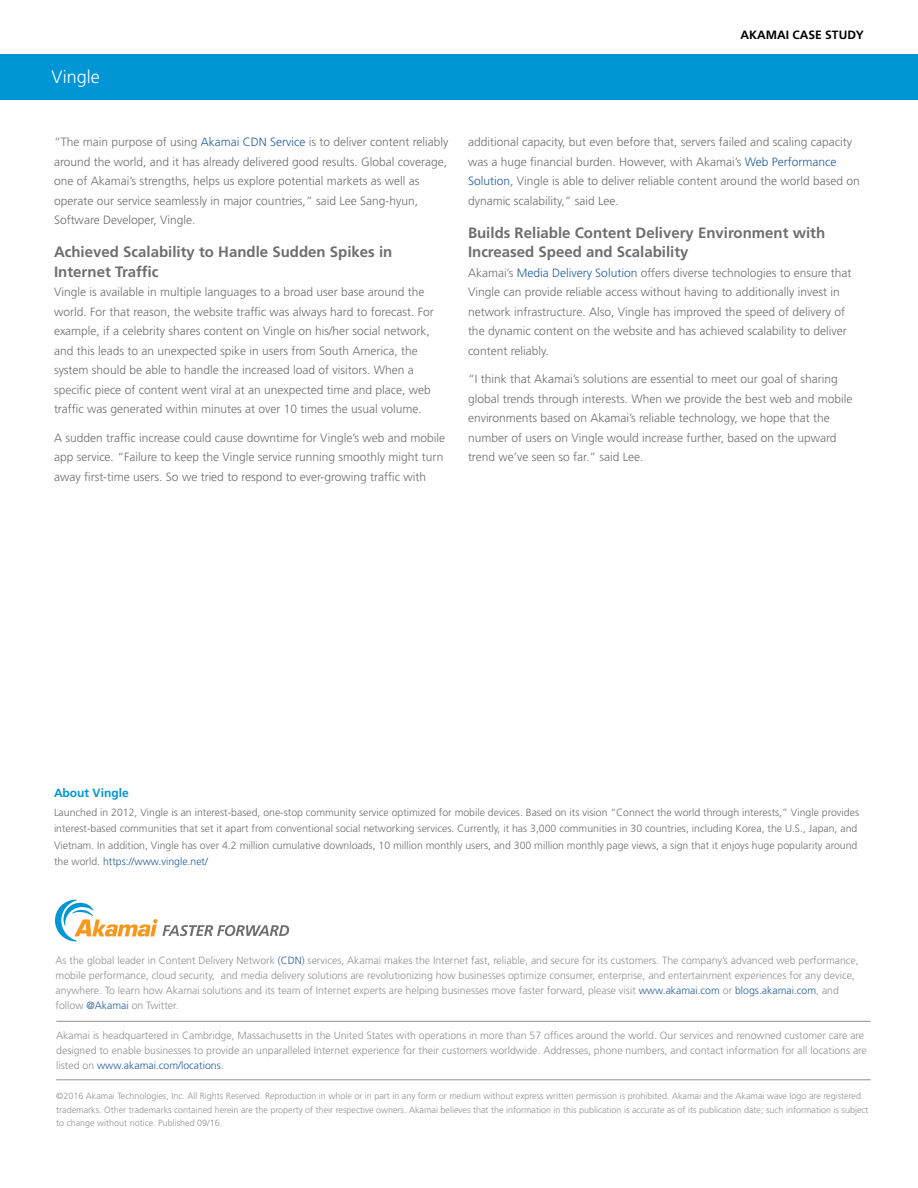
<style>
.page{position:relative;width:918px;height:1188px;background:#fff}
.page>*{position:absolute;margin:0;border:0;box-sizing:border-box;transform-origin:0 0}
.t1{font:300 18px "Frutiger LT Std";color:#fff}
.t2{font:700 15px/19.5px "Frutiger LT Std";color:#6d6e71}
.t3{font:300 12px/19.5px "Frutiger LT Std";color:#6d6e71}
.t4{font:700 12px "Frutiger LT Std";color:#000}
.t5{font:700 12px "Frutiger LT Std";color:#0096d6}
.t6{font:300 10.5px/15px "Frutiger LT Std";color:#8e9090}
.t7{font:300 10.5px/16.5px "Frutiger LT Std";color:#6d6e71}
.t8{font:300 9px/13.5px "Frutiger LT Std";color:#8e9090}
.s1{color:#215e9e}
</style>
<div class="page">
<div style="left:0;top:54px;width:918px;height:45px;background:#0096d6"></div>
<hr style="left:56px;top:1079px;width:815px;height:1px;background:#8e9090">
<hr style="left:56px;top:1021px;width:815px;height:1px;background:#8e9090">
<svg style="left:55px;top:900px;width:234px;height:41px"></svg>
<h1 class="t1" style="left:52px;top:67px;width:50px">Vingle</h1>
<p class="t4" style="left:741px;top:28px;width:125px">AKAMAI CASE STUDY</p>
<p class="t3" style="left:54px;top:133px;width:396px">“The main purpose of using <span class="s1">Akamai CDN Service</span> is to deliver content reliably around the world, and it has already delivered good results. Global coverage, one of Akamai’s strengths, helps us explore potential markets as well as operate our service seamlessly in major countries,” said Lee Sang-hyun, Software Developer, Vingle.</p>
<p class="t2" style="left:54px;top:243px;width:340px">Achieved Scalability to Handle Sudden Spikes in<br>Internet Traffic</p>
<p class="t3" style="left:54px;top:283px;width:381px">Vingle is available in multiple languages to a broad user base around the world. For that reason, the website traffic was always hard to forecast. For example, if a celebrity shares content on Vingle on his/her social network, and this leads to an unexpected spike in users from South America, the system should be able to handle the increased load of visitors. When a specific piece of content went viral at an unexpected time and place, web traffic was generated within minutes at over 10 times the usual volume.</p>
<p class="t3" style="left:54px;top:428px;width:393px">A sudden traffic increase could cause downtime for Vingle’s web and mobile app service. “Failure to keep the Vingle service running smoothly might turn away first-time users. So we tried to respond to ever-growing traffic with</p>
<p class="t3" style="left:468px;top:133px;width:393px">additional capacity, but even before that, servers failed and scaling capacity was a huge financial burden. However, with Akamai’s <span class="s1">Web Performance Solution</span>, Vingle is able to deliver reliable content around the world based on dynamic scalability,” said Lee.</p>
<p class="t2" style="left:468px;top:223px;width:359px">Builds Reliable Content Delivery Environment with<br>Increased Speed and Scalability</p>
<p class="t3" style="left:468px;top:263px;width:385px">Akamai’s <span class="s1">Media Delivery Solution</span> offers diverse technologies to ensure that Vingle can provide reliable access without having to additionally invest in network infrastructure. Also, Vingle has improved the speed of delivery of the dynamic content on the website and has achieved scalability to deliver content reliably.</p>
<p class="t3" style="left:468px;top:370px;width:386px">“I think that Akamai’s solutions are essential to meet our goal of sharing global trends through interests. When we provide the best web and mobile environments based on Akamai’s reliable technology, we hope that the number of users on Vingle would increase further, based on the upward trend we’ve seen so far.” said Lee.</p>
<p class="t5" style="left:54px;top:785px;width:76px">About Vingle</p>
<p class="t7" style="left:54px;top:804px;width:807px">Launched in 2012, Vingle is an interest-based, one-stop community service optimized for mobile devices. Based on its vision “Connect the world through interests,” Vingle provides interest-based communities that set it apart from conventional social networking services. Currently, it has 3,000 communities in 30 countries, including Korea, the U.S., Japan, and Vietnam. In addition, Vingle has over 4.2 million cumulative downloads, 10 million monthly users, and 300 million monthly page views, a sign that it enjoys huge popularity around the world. <span class="s1">https://www.vingle.net/</span></p>
<p class="t6" style="left:56px;top:953px;width:805px">As the global leader in Content Delivery Network <span class="s1">(CDN)</span> services, Akamai makes the Internet fast, reliable, and secure for its customers. The company’s advanced web performance, mobile performance, cloud security, and media delivery solutions are revolutionizing how businesses optimize consumer, enterprise, and entertainment experiences for any device, anywhere. To learn how Akamai solutions and its team of Internet experts are helping businesses move faster forward, please visit <span class="s1">www.akamai.com</span> or <span class="s1">blogs.akamai.com</span>, and follow <span class="s1">@Akamai</span> on Twitter.</p>
<p class="t6" style="left:56px;top:1028px;width:812px">Akamai is headquartered in Cambridge, Massachusetts in the United States with operations in more than 57 offices around the world. Our services and renowned customer care are designed to enable businesses to provide an unparalleled Internet experience for their customers worldwide. Addresses, phone numbers, and contact information for all locations are listed on <span class="s1">www.akamai.com/locations</span>.</p>
<p class="t8" style="left:56px;top:1090px;width:814px">©2016 Akamai Technologies, Inc. All Rights Reserved. Reproduction in whole or in part in any form or medium without express written permission is prohibited. Akamai and the Akamai wave logo are registered trademarks. Other trademarks contained herein are the property of their respective owners. Akamai believes that the information in this publication is accurate as of its publication date; such information is subject to change without notice. Published 09/16.</p>
</div>
